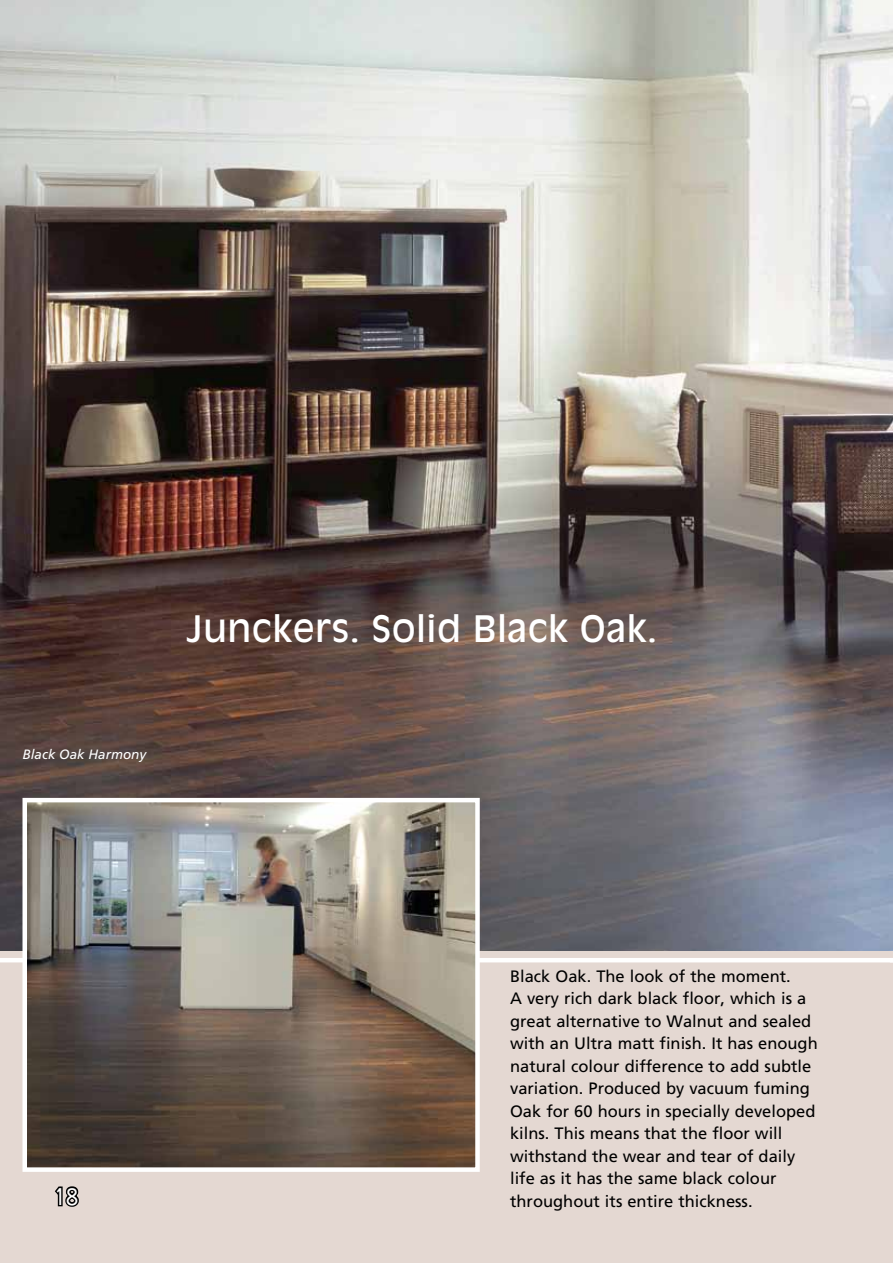
<style>
.page{position:relative;width:893px;height:1263px;background:#fff}
.page>*{position:absolute;margin:0;border:0;box-sizing:border-box;transform-origin:0 0}
.t1{font:36px "Antique Olive";letter-spacing:.01em;color:#fff}
.t2{font:36px "Vrinda";color:#fff}
.t3{font:16.5px/22.5px "Frutiger";color:#000}
.t4{font:italic 13.5px "Frutiger";color:#fff}
</style>
<div class="page">
<div style="left:0;top:950px;width:893px;height:313px;background:#e4d8d2"></div>
<img style="left:0;top:0;width:893px;height:950px">
<hr style="left:0;top:958px;width:893px;height:4px;background:#fff">
<img style="left:28px;top:803px;width:447px;height:364px">
<div style="left:23px;top:798px;width:457px;height:374px;border:4px solid #fff"></div>
<svg style="left:53px;top:1182px;width:28px;height:27px"></svg>
<h1 class="t1" style="left:187px;top:607px;width:472px">Junckers. Solid Black Oak.</h1>
<p class="t4" style="left:23px;top:747px;width:125px">Black Oak Harmony</p>
<p class="t3" style="left:510px;top:965px;width:309px">Black Oak. The look of the moment.<br>A very rich dark black floor, which is a great alternative to Walnut and sealed with an Ultra matt finish. It has enough natural colour difference to add subtle variation. Produced by vacuum fuming Oak for 60 hours in specially developed kilns. This means that the floor will withstand the wear and tear of daily life as it has the same black colour</p>
<h1 class="t2" style="left:54px;top:1179px;width:27px">18</h1>
<p class="t3" style="left:510px;top:1190px;width:244px">throughout its entire thickness.</p>
</div>
